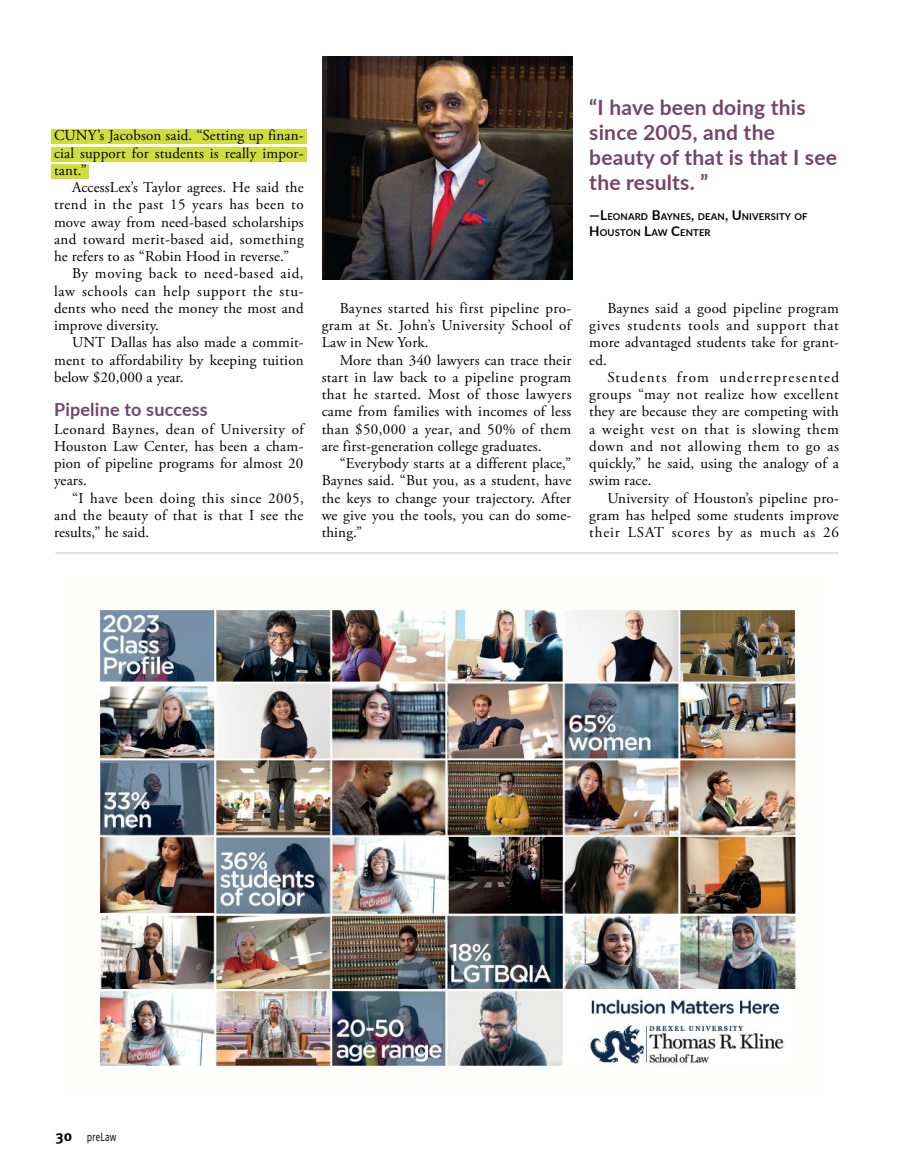
<style>
.page{position:relative;width:905px;height:1175px;background:#fff}
.page>*{position:absolute;margin:0;border:0;box-sizing:border-box;transform-origin:0 0}
.t1{font:700 21px/25.2px "Lato";letter-spacing:.01em;color:#73456b}
.t2{font:700 18px "Lato";letter-spacing:.01em;color:#73456b}
.t3{font:15px/17.2px "Adobe Garamond Pro";letter-spacing:.01em;color:#000;text-align:justify}
.t4{font:15px "Adobe Garamond Pro";letter-spacing:.03em;color:#000}
.t5{font:15px "Adobe Garamond Pro";letter-spacing:.045em;color:#000}
.t6{font:15px "Adobe Garamond Pro";letter-spacing:.035em;color:#000}
.t7{font:15px "Adobe Garamond Pro";letter-spacing:.04em;color:#000}
.t8{font:12px "Meta Pro Norm";color:#000;scale:.8 1}
.t9{font:700 9.45px/16.2px "Lato";letter-spacing:.015em;color:#000}
.s1{font-size:13.5px}
.s2{font-family:"Meta Pro";font-weight:700;font-size:15px}
</style>
<div class="page">
<img style="left:97px;top:608px;width:700px;height:459px">
<img style="left:322px;top:56px;width:250px;height:224px">
<hr style="left:56px;top:552px;width:783px;height:2px;background:#dad9d9">
<div style="left:51px;top:130px;width:255px;height:14px;background:#d0dd3c"></div>
<div style="left:51px;top:147px;width:255px;height:14px;background:#d0dd3c"></div>
<div style="left:51px;top:164px;width:37px;height:14px;background:#d0dd3c"></div>
<p class="t3" style="left:54px;top:127px;width:251px">CUNY’s Jacobson said. “Setting up finan&shy;cial support for students is really impor&shy;tant.”</p>
<p class="t3" style="left:72px;top:179px;width:233px">AccessLex’s Taylor agrees. He said the</p>
<p class="t6" style="left:54px;top:195px;width:251px">trend in the past 15 years has been to</p>
<p class="t3" style="left:54px;top:214px;width:251px">move away from need-based scholarships</p>
<p class="t4" style="left:54px;top:230px;width:251px">and toward merit-based aid, something</p>
<p class="t3" style="left:54px;top:248px;width:237px">he refers to as “Robin Hood in reverse.”</p>
<p class="t7" style="left:72px;top:264px;width:233px">By moving back to need-based aid,</p>
<p class="t5" style="left:54px;top:282px;width:251px">law schools can help support the stu-</p>
<p class="t3" style="left:54px;top:300px;width:251px">dents who need the money the most and</p>
<p class="t3" style="left:54px;top:317px;width:106px">improve diversity.</p>
<p class="t3" style="left:72px;top:334px;width:233px">UNT Dallas has also made a commit-</p>
<p class="t3" style="left:54px;top:352px;width:251px">ment to affordability by keeping tuition</p>
<p class="t3" style="left:54px;top:369px;width:131px">below $20,000 a year.</p>
<p class="t2" style="left:54px;top:396px;width:155px">Pipeline to success</p>
<p class="t3" style="left:54px;top:421px;width:251px">Leonard Baynes, dean of University of Houston Law Center, has been a cham&shy;pion of pipeline programs for almost 20 years.</p>
<p class="t3" style="left:54px;top:490px;width:251px;text-indent:18px">“I have been doing this since 2005, and the beauty of that is that I see the results,” he said.</p>
<p class="t3" style="left:322px;top:300px;width:251px;text-indent:18px">Baynes started his first pipeline pro&shy;gram at St. John’s University School of Law in New York.</p>
<p class="t3" style="left:322px;top:352px;width:251px;text-indent:18px">More than 340 lawyers can trace their start in law back to a pipeline program that he started. Most of those lawyers came from families with incomes of less than $50,000 a year, and 50% of them are first-generation college graduates.</p>
<p class="t3" style="left:322px;top:455px;width:251px;text-indent:18px">“Everybody starts at a different place,” Baynes said. “But you, as a student, have the keys to change your trajectory. After we give you the tools, you can do some&shy;thing.”</p>
<h1 class="t1" style="left:589px;top:93px;width:249px">“I have been doing this since 2005, and the beauty of that is that I see the results. ”</h1>
<p class="t9" style="left:589px;top:208px;width:220px"><span class="s1">—L</span>EONARD <span class="s1">B</span>AYNES<span class="s1">,</span> DEAN<span class="s1">, U</span>NIVERSITY OF<br><span class="s1">H</span>OUSTON <span class="s1">L</span>AW <span class="s1">C</span>ENTER</p>
<p class="t3" style="left:589px;top:300px;width:251px;text-indent:18px">Baynes said a good pipeline program gives students tools and support that more advantaged students take for grant&shy;ed.</p>
<p class="t3" style="left:589px;top:369px;width:251px;text-indent:18px">Students from underrepresented groups “may not realize how excellent they are because they are competing with a weight vest on that is slowing them down and not allowing them to go as quickly,” he said, using the analogy of a swim race.</p>
<p class="t3" style="left:589px;top:490px;width:251px;text-indent:18px">University of Houston’s pipeline pro&shy;gram has helped some students improve their LSAT scores by as much as 26</p>
<p class="t8" style="left:56px;top:1128px;width:78px"><span class="s2">30</span> preLaw</p>
</div>
